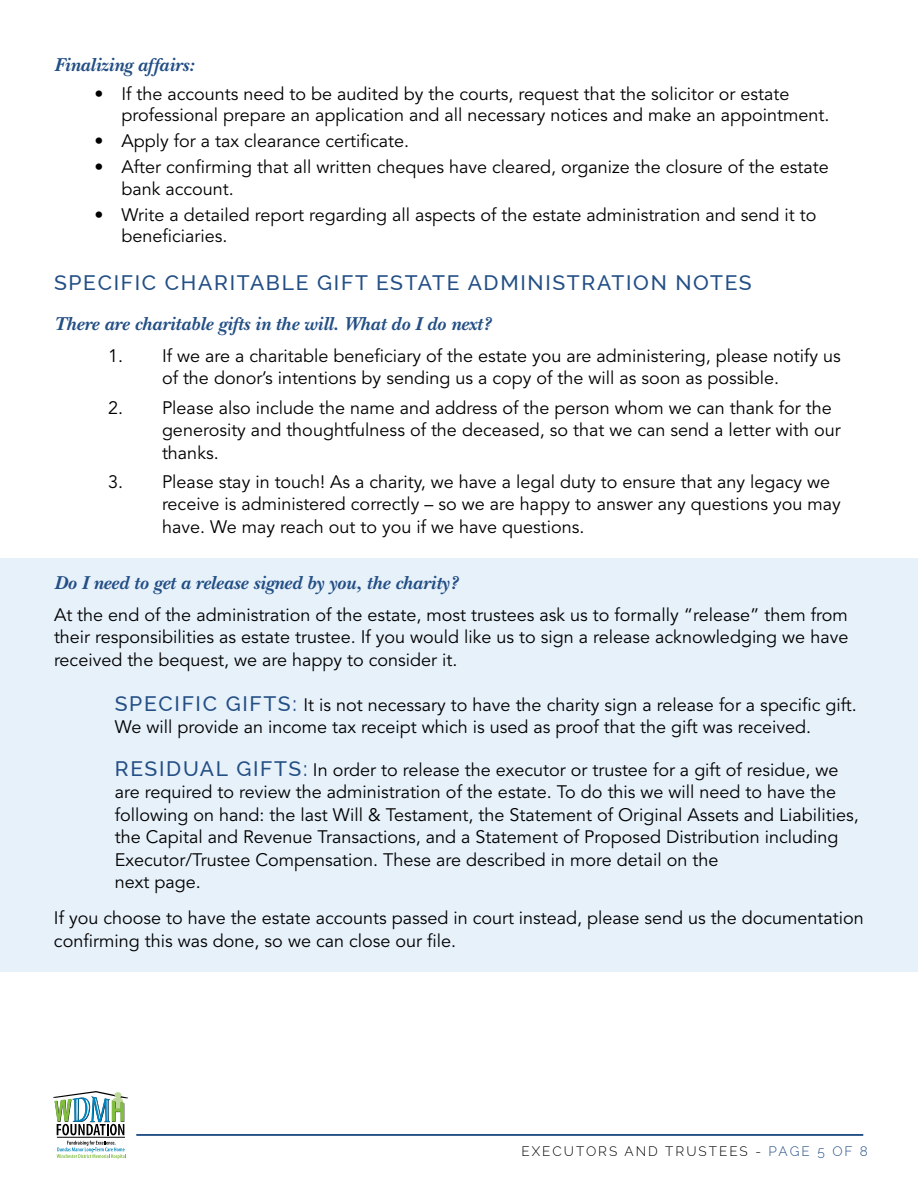
<style>
.page{position:relative;width:918px;height:1188px;background:#fff}
.page>*{position:absolute;margin:0;border:0;box-sizing:border-box;transform-origin:0 0}
.t1{font:500 21px "Raleway";letter-spacing:.08em;color:#234f85}
.t2{font:italic 700 19.5px "New Baskerville";color:#234f85}
.t3{font:18px/22.5px "Avenir";color:#000}
.t4{font:300 13.5px "Raleway";letter-spacing:.15em;color:#000}
.s1{font-family:"Raleway";font-weight:500;font-size:21px;color:#234f85}
.s2{color:#234f85}
</style>
<div class="page">
<hr style="left:136px;top:1134px;width:727px;height:2px;background:#234f85">
<svg style="left:57px;top:1141px;width:69px;height:18px"></svg>
<hr style="left:57px;top:1137px;width:68px;height:1px;background:#000">
<svg style="left:53px;top:1091px;width:76px;height:44px"></svg>
<div style="left:0;top:559px;width:918px;height:413px;background:#e7f1fa"></div>
<p class="t2" style="left:54px;top:54px;width:142px">Finalizing affairs:</p>
<p class="t3" style="left:122px;top:83px;width:710px;line-height:21.6px;text-indent:-27px">• If the accounts need to be audited by the courts, request that the solicitor or estate professional prepare an application and all necessary notices and make an appointment.</p>
<p class="t3" style="left:94px;top:130px;width:316px">• Apply for a tax clearance certificate.</p>
<p class="t3" style="left:122px;top:157px;width:709px;line-height:21.6px;text-indent:-27px">• After confirming that all written cheques have cleared, organize the closure of the estate bank account.</p>
<p class="t3" style="left:122px;top:204px;width:697px;line-height:21.6px;text-indent:-27px">• Write a detailed report regarding all aspects of the estate administration and send it to beneficiaries.</p>
<p class="t1" style="left:54px;top:270px;width:699px">SPECIFIC CHARITABLE GIFT ESTATE ADMINISTRATION NOTES</p>
<p class="t2" style="left:54px;top:313px;width:438px">There are charitable gifts in the will. What do I do next?</p>
<p class="t3" style="left:108px;top:345px;width:734px;text-align:center">1. If we are a charitable beneficiary of the estate you are administering, please notify us of the donor’s intentions by sending us a copy of the will as soon as possible.</p>
<p class="t3" style="left:162px;top:397px;width:680px;text-indent:-54px">2. Please also include the name and address of the person whom we can thank for the generosity and thoughtfulness of the deceased, so that we can send a letter with our thanks.</p>
<p class="t3" style="left:162px;top:471px;width:680px;text-indent:-54px">3. Please stay in touch! As a charity, we have a legal duty to ensure that any legacy we receive is administered correctly – so we are happy to answer any questions you may have. We may reach out to you if we have questions.</p>
<p class="t2" style="left:54px;top:572px;width:405px">Do I need to get a release signed by you, the charity?</p>
<p class="t3" style="left:54px;top:604px;width:796px;text-align:justify">At the end of the administration of the estate, most trustees ask us to formally “release” them from their responsibilities as estate trustee. If you would like us to sign a release acknowledging we have received the bequest, we are happy to consider it.</p>
<p class="t3" style="left:115px;top:694px;width:744px"><span class="s1">SPECIFIC GIFTS:</span> It is not necessary to have the charity sign a release for a specific gift.<br>We will provide an income tax receipt which is used as proof that the gift was received.</p>
<p class="t3" style="left:115px;top:759px;width:745px"><span class="s1">RESIDUAL GIFTS:</span> In order to release the executor or trustee for a gift of residue, we are required to review the administration of the estate. To do this we will need to have the following on hand: the last Will &amp; Testament, the Statement of Original Assets and Liabilities, the Capital and Revenue Transactions, and a Statement of Proposed Distribution including Executor/Trustee Compensation. These are described in more detail on the<br>next page.</p>
<p class="t3" style="left:54px;top:907px;width:811px">If you choose to have the estate accounts passed in court instead, please send us the documentation confirming this was done, so we can close our file.</p>
<p class="t4" style="left:521px;top:1143px;width:348px">EXECUTORS AND TRUSTEES - <span class="s2">PAGE 5 OF 8</span></p>
</div>
